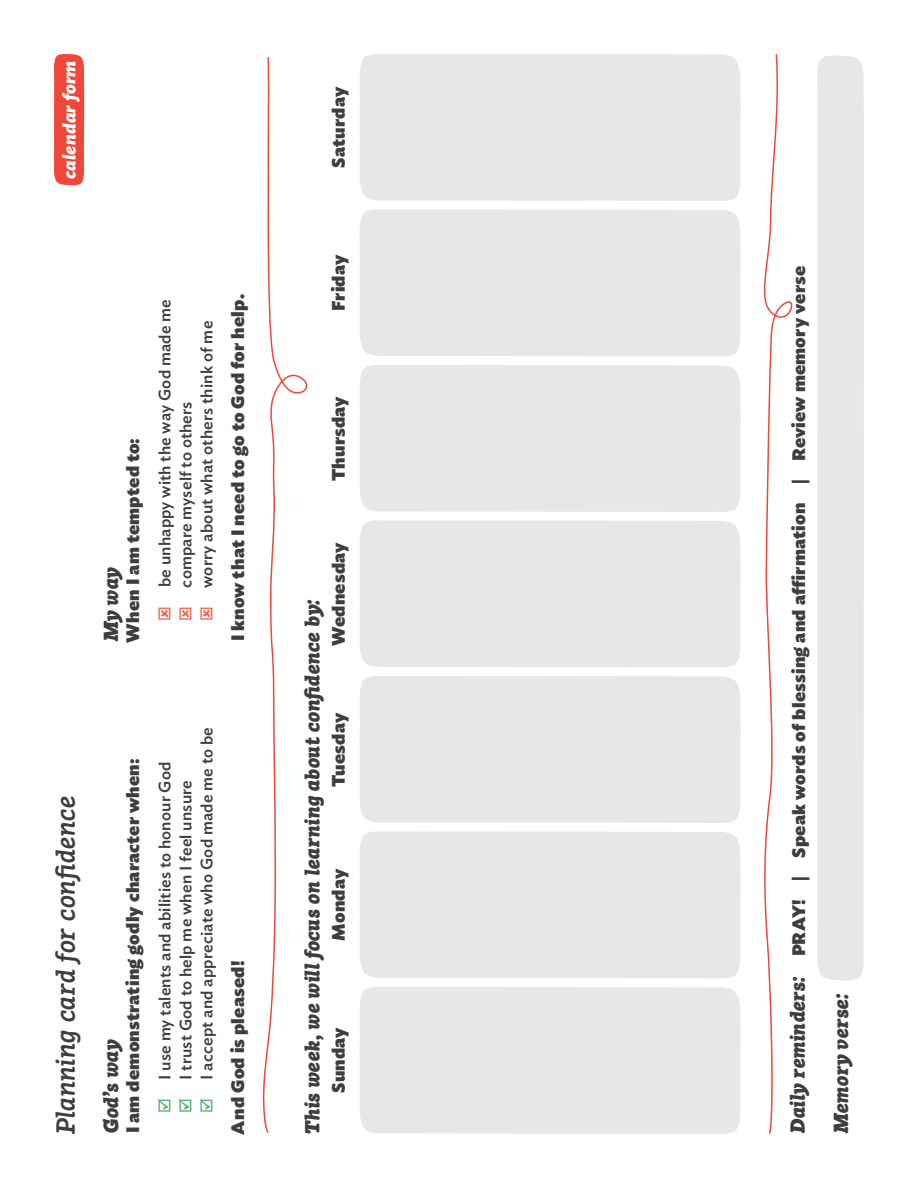
<style>
.page{position:relative;width:918px;height:1188px;background:#fff}
.page>*{position:absolute;margin:0;border:0;box-sizing:border-box;transform-origin:0 0}
.t1{font:italic 700 27px "Suhmo Pro";letter-spacing:.005em;color:#3e3e3f}
.t2{font:italic 900 21px/43.2px "Suhmo Pro";letter-spacing:.01em;color:#3e3e3f}
.t3{font:900 18px "Ideal Sans";letter-spacing:.01em;color:#3e3e3f}
.t4{font:italic 700 18px "Ideal Sans";letter-spacing:.01em;color:#fff}
.t5{font:500 16.5px "Ideal Sans";letter-spacing:.01em;color:#3e3e3f}
</style>
<div class="page">
<svg style="left:54px;top:54px;width:31px;height:131px;background:#ef5244"></svg>
<svg style="left:763px;top:54px;width:30px;height:1080px"></svg>
<div style="left:817px;top:55px;width:47px;height:926px;background:#e6e7e9"></div>
<div style="left:359px;top:987px;width:382px;height:147px;background:#e6e7e9"></div>
<div style="left:359px;top:831px;width:382px;height:148px;background:#e6e7e9"></div>
<div style="left:359px;top:676px;width:382px;height:147px;background:#e6e7e9"></div>
<div style="left:359px;top:520px;width:382px;height:148px;background:#e6e7e9"></div>
<div style="left:359px;top:365px;width:382px;height:147px;background:#e6e7e9"></div>
<div style="left:359px;top:209px;width:382px;height:148px;background:#e6e7e9"></div>
<div style="left:359px;top:54px;width:382px;height:147px;background:#e6e7e9"></div>
<svg style="left:262px;top:57px;width:46px;height:1076px"></svg>
<p class="t4" style="left:55px;top:179px;width:120px;rotate:-90deg">calendar form</p>
<h3 class="t3" style="left:118px;top:643px;width:206px;rotate:-90deg">When I am tempted to:</h3>
<h2 class="t2" style="left:89px;top:641px;width:78px;rotate:-90deg">My way</h2>
<p class="t5" style="left:152px;top:587px;width:290px;rotate:-90deg">be unhappy with the way God made me</p>
<p class="t5" style="left:194px;top:588px;width:268px;rotate:-90deg">worry about what others think of me</p>
<p class="t5" style="left:173px;top:588px;width:188px;rotate:-90deg">compare myself to others</p>
<h3 class="t3" style="left:223px;top:641px;width:349px;rotate:-90deg">I know that I need to go to God for help.</h3>
<h1 class="t1" style="left:48px;top:1134px;width:341px;rotate:-90deg">Planning card for confidence</h1>
<p class="t5" style="left:194px;top:1080px;width:354px;rotate:-90deg">I accept and appreciate who God made me to be</p>
<h3 class="t3" style="left:118px;top:1133px;width:377px;rotate:-90deg">I am demonstrating godly character when:</h3>
<p class="t5" style="left:152px;top:1080px;width:320px;rotate:-90deg">I use my talents and abilities to honour God</p>
<p class="t5" style="left:173px;top:1080px;width:301px;rotate:-90deg">I trust God to help me when I feel unsure</p>
<h2 class="t2" style="left:89px;top:1133px;width:97px;rotate:-90deg">God’s way</h2>
<h3 class="t3" style="left:223px;top:1135px;width:175px;rotate:-90deg">And God is pleased!</h3>
<p class="t3" style="left:324px;top:168px;width:83px;rotate:-90deg">Saturday</p>
<p class="t3" style="left:324px;top:311px;width:58px;rotate:-90deg">Friday</p>
<p class="t3" style="left:324px;top:481px;width:87px;rotate:-90deg">Thursday</p>
<p class="t3" style="left:324px;top:646px;width:105px;rotate:-90deg">Wednesday</p>
<h2 class="t2" style="left:290px;top:1134px;width:537px;rotate:-90deg">This week, we will focus on learning about confidence by:</h2>
<p class="t3" style="left:324px;top:787px;width:76px;rotate:-90deg">Tuesday</p>
<p class="t3" style="left:324px;top:941px;width:74px;rotate:-90deg">Monday</p>
<p class="t3" style="left:324px;top:1093px;width:68px;rotate:-90deg">Sunday</p>
<p class="t3" style="left:784px;top:956px;width:692px;rotate:-90deg">PRAY! | Speak words of blessing and affirmation | Review memory verse</p>
<p class="t2" style="left:776px;top:1133px;width:159px;rotate:-90deg">Daily reminders:<br>Memory verse:</p>
</div>
